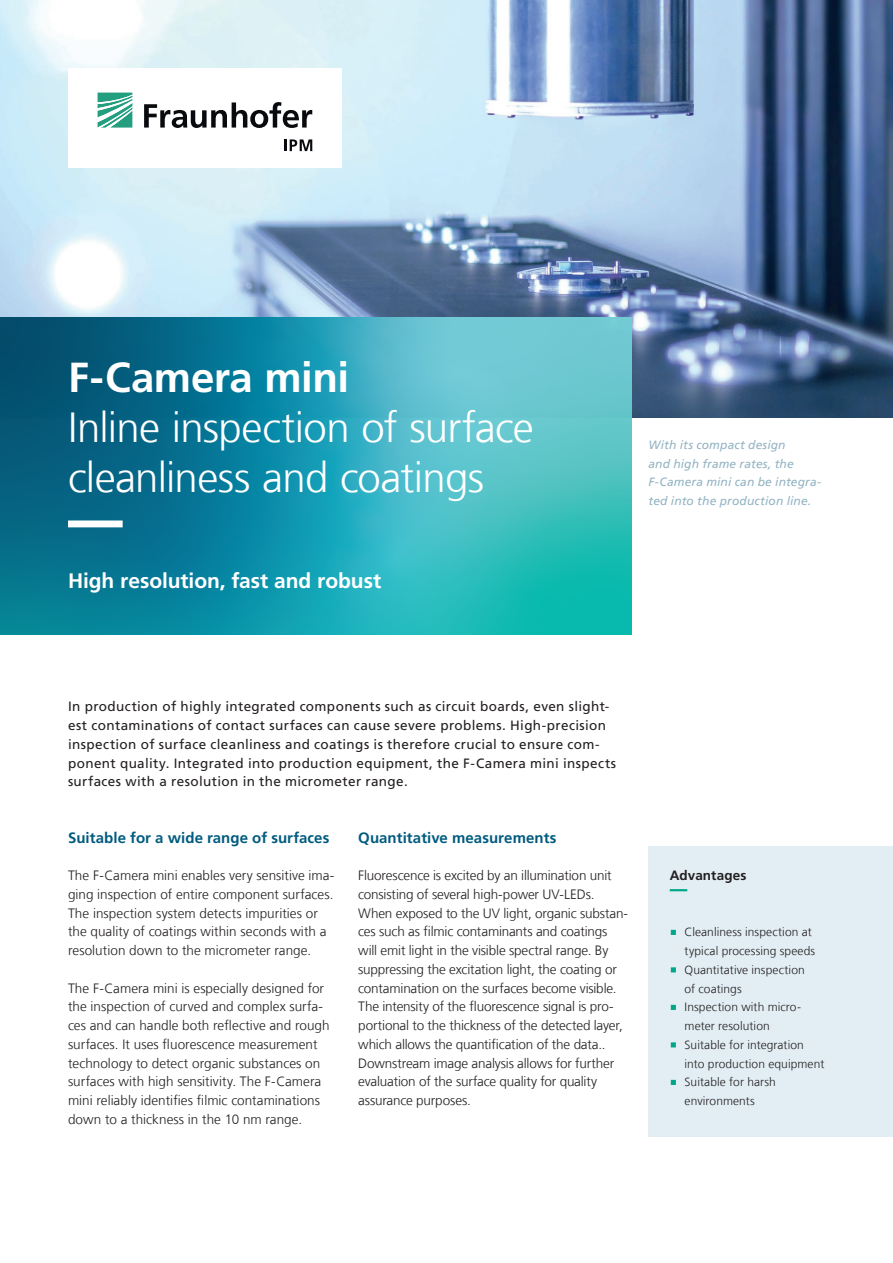
<style>
.page{position:relative;width:893px;height:1263px;background:#fff}
.page>*{position:absolute;margin:0;border:0;box-sizing:border-box;transform-origin:0 0}
.t1{font:300 42px/50.4px "Frutiger LT Com";letter-spacing:-.015em;color:#fff}
.t2{font:700 42px "Frutiger LT Com";letter-spacing:-.01em;color:#fff}
.t3{font:700 21px "Frutiger LT Com";letter-spacing:-.005em;color:#fff}
.t4{font:700 15px "Frutiger LT Com";letter-spacing:.005em;color:#005b7f}
.t5{font:300 13.5px/18.8px "Frutiger LT Com";letter-spacing:-.005em;color:#231f20}
.t6{font:13.5px/18.8px "Frutiger LT Com";letter-spacing:.025em;color:#231f20}
.t7{font:700 13.5px "Frutiger LT Com";letter-spacing:.01em;color:#231f20}
.t8{font:300 12px/18.8px "Frutiger LT Com";letter-spacing:.01em;color:#231f20}
.t9{font:italic 12px/18.8px "Frutiger LT Com";letter-spacing:.015em;color:#93b3c3}
</style>
<div class="page">
<img style="left:0;top:0;width:893px;height:418px">
<img style="left:68px;top:68px;width:273px;height:99px">
<svg style="left:98px;top:93px;width:34px;height:35px"></svg>
<svg style="left:144px;top:102px;width:168px;height:26px"></svg>
<svg style="left:284px;top:139px;width:28px;height:12px"></svg>
<svg style="left:0;top:318px;width:631px;height:316px;background:#2598ab"></svg>
<svg style="left:68px;top:520px;width:521px;height:7px;background:#39aaba"></svg>
<div style="left:648px;top:846px;width:245px;height:290px;background:#e2eef4"></div>
<svg style="left:670px;top:889px;width:18px;height:2px"></svg>
<svg style="left:671px;top:930px;width:5px;height:5px"></svg>
<svg style="left:671px;top:967px;width:5px;height:5px"></svg>
<svg style="left:671px;top:1005px;width:5px;height:5px"></svg>
<svg style="left:671px;top:1042px;width:5px;height:5px"></svg>
<svg style="left:671px;top:1080px;width:5px;height:5px"></svg>
<h1 class="t2" style="left:68px;top:352px;width:283px">F-Camera mini</h1>
<h1 class="t1" style="left:68px;top:403px;width:467px">Inline inspection of surface cleanliness and coatings</h1>
<h2 class="t3" style="left:68px;top:568px;width:315px">High resolution, fast and robust</h2>
<p class="t9" style="left:648px;top:435px;width:174px">With its compact design<br>and high frame rates, the<br>F-Camera mini can be integra&shy;ted into the production line.</p>
<p class="t6" style="left:68px;top:697px;width:550px">In production of highly integrated components such as circuit boards, even slight&shy;est contaminations of contact surfaces can cause severe problems. High-precision inspection of surface cleanliness and coatings is therefore crucial to ensure com&shy;ponent quality. Integrated into production equipment, the F-Camera mini inspects surfaces with a resolution in the micrometer range.</p>
<p class="t4" style="left:68px;top:829px;width:263px">Suitable for a wide range of surfaces</p>
<p class="t5" style="left:68px;top:866px;width:268px">The F-Camera mini enables very sensitive ima&shy;ging inspection of entire component surfaces.<br>The inspection system detects impurities or the quality of coatings within seconds with a resolution down to the micrometer range.</p>
<p class="t5" style="left:68px;top:979px;width:263px">The F-Camera mini is especially designed for the inspection of curved and complex surfa&shy;ces and can handle both reflective and rough surfaces. It uses fluorescence measurement technology to detect organic substances on surfaces with high sensitivity. The F-Camera mini reliably identifies filmic contaminations down to a thickness in the 10 nm range.</p>
<p class="t4" style="left:358px;top:829px;width:200px">Quantitative measurements</p>
<p class="t5" style="left:358px;top:866px;width:271px">Fluorescence is excited by an illumination unit consisting of several high-power UV-LEDs.<br>When exposed to the UV light, organic substan&shy;ces such as filmic contaminants and coatings will emit light in the visible spectral range. By suppressing the excitation light, the coating or contamination on the surfaces become visible.<br>The intensity of the fluorescence signal is pro&shy;portional to the thickness of the detected layer, which allows the quantification of the data..<br>Downstream image analysis allows for further evaluation of the surface quality for quality assurance purposes.</p>
<p class="t7" style="left:670px;top:867px;width:78px">Advantages</p>
<p class="t8" style="left:685px;top:923px;width:141px">Cleanliness inspection at typical processing speeds<br>Quantitative inspection<br>of coatings<br>Inspection with micro&shy;meter resolution<br>Suitable for integration into production equipment<br>Suitable for harsh environments</p>
</div>
